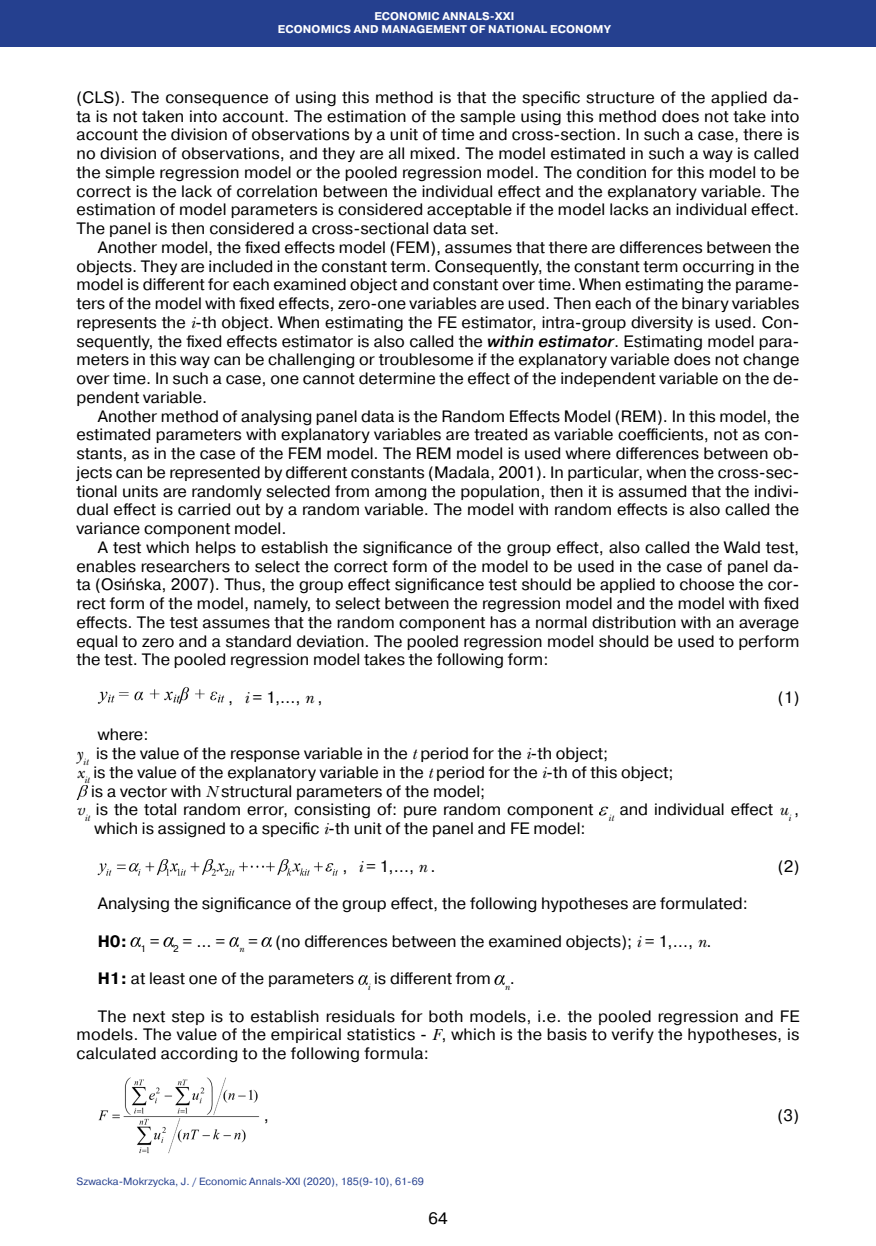
<style>
.page{position:relative;width:876px;height:1246px;background:#fff}
.page>*{position:absolute;margin:0;border:0;box-sizing:border-box;transform-origin:0 0}
.Абзац_2019{font:16.5px/18.8px "Pragmatica";color:#000;text-align:justify}
.Список_2019{font:16.5px/18.8px "Pragmatica";color:#000}
.Посада_2016{font:700 11.25px "Pragmatica";letter-spacing:.01em;color:#fff}
.Нижний_колонтитул_20{font:10.5px "Pragmatica";color:#25408f}
.s1{font-family:"New Baskerville C";font-style:italic}
.s2{font-weight:500;font-style:italic}
.s3{font-weight:700}
</style>
<div class="page">
<div style="left:0;top:0;width:876px;height:47px;background:#25408f"></div>
<img style="left:98px;top:687px;width:126px;height:17px">
<img style="left:77px;top:785px;width:10px;height:15px">
<svg style="left:599px;top:807px;width:9px;height:8px"></svg>
<img style="left:98px;top:859px;width:240px;height:17px">
<svg style="left:131px;top:938px;width:9px;height:8px"></svg>
<svg style="left:164px;top:938px;width:9px;height:8px"></svg>
<svg style="left:229px;top:938px;width:10px;height:8px"></svg>
<svg style="left:262px;top:938px;width:9px;height:8px"></svg>
<svg style="left:358px;top:975px;width:10px;height:9px"></svg>
<svg style="left:495px;top:975px;width:9px;height:9px"></svg>
<img style="left:98px;top:1077px;width:162px;height:77px">
<p class="Посада_2016" style="left:374px;top:9px;width:142px">ECONOMIC ANNALS-XXI</p>
<p class="Посада_2016" style="left:278px;top:22px;width:334px">ECONOMICS AND MANAGEMENT OF NATIONAL ECONOMY</p>
<p class="Абзац_2019" style="left:77px;top:88px;width:724px">(CLS). The consequence of using this method is that the specific structure of the applied da&shy;ta is not taken into account. The estimation of the sample using this method does not take into account the division of observations by a unit of time and cross-section. In such a case, there is no division of observations, and they are all mixed. The model estimated in such a way is called the simple regression model or the pooled regression model. The condition for this model to be correct is the lack of correlation between the individual effect and the explanatory variable. The estimation of model parameters is considered acceptable if the model lacks an individual effect.<br>The panel is then considered a cross-sectional data set.</p>
<p class="Абзац_2019" style="left:77px;top:238px;width:724px;text-align:left;text-indent:21px">Another model, the fixed effects model (FEM), assumes that there are differences between the objects. They are included in the constant term. Consequently, the constant term occurring in the model is different for each examined object and constant over time. When estimating the parame&shy;ters of the model with fixed effects, zero-one variables are used. Then each of the binary variables represents the <span class="s1">i</span>-th object. When estimating the FE estimator, intra-group diversity is used. Con&shy;sequently, the fixed effects estimator is also called the <span class="s2">within estimator</span>. Estimating model para&shy;meters in this way can be challenging or troublesome if the explanatory variable does not change over time. In such a case, one cannot determine the effect of the independent variable on the de&shy;pendent variable.</p>
<p class="Абзац_2019" style="left:77px;top:407px;width:724px;text-align:left;text-indent:21px">Another method of analysing panel data is the Random Effects Model (REM). In this model, the estimated parameters with explanatory variables are treated as variable coefficients, not as con&shy;stants, as in the case of the FEM model. The REM model is used where differences between ob&shy;jects can be represented by different constants (Madala, 2001). In particular, when the cross-sec&shy;tional units are randomly selected from among the population, then it is assumed that the indivi&shy;dual effect is carried out by a random variable. The model with random effects is also called the variance component model.</p>
<p class="Абзац_2019" style="left:77px;top:538px;width:724px;text-indent:21px">A test which helps to establish the significance of the group effect, also called the Wald test, enables researchers to select the correct form of the model to be used in the case of panel da&shy;ta (Osińska, 2007). Thus, the group effect significance test should be applied to choose the cor&shy;rect form of the model, namely, to select between the regression model and the model with fixed effects. The test assumes that the random component has a normal distribution with an average equal to zero and a standard deviation. The pooled regression model should be used to perform the test. The pooled regression model takes the following form:</p>
<p class="Абзац_2019" style="left:228px;top:688px;width:96px">, <span class="s1">i</span> = 1,…, <span class="s1">n</span> ,</p>
<p class="Абзац_2019" style="left:778px;top:688px;width:23px">(1)</p>
<p class="Абзац_2019" style="left:98px;top:726px;width:52px">where:</p>
<p class="Список_2019" style="left:77px;top:744px;width:533px"><span class="s1">y</span><sub>it</sub> is the value of the response variable in the <span class="s1">t</span> period for the <span class="s1">i</span>-th object;</p>
<p class="Список_2019" style="left:77px;top:763px;width:598px"><span class="s1">x</span><sub>it</sub> is the value of the explanatory variable in the <span class="s1">t</span> period for the <span class="s1">i</span>-th of this object;</p>
<p class="Список_2019" style="left:91px;top:782px;width:396px">is a vector with <span class="s1">N</span> structural parameters of the model;</p>
<p class="Список_2019" style="left:95px;top:801px;width:706px;text-indent:-18px"><span class="s1">v</span><sub>it</sub> is the total random error, consisting of: pure random component <sub>it</sub> and individual effect <span class="s1">u</span><sub>i</sub> , which is assigned to a specific <span class="s1">i</span>-th unit of the panel and FE model:</p>
<p class="Абзац_2019" style="left:342px;top:857px;width:95px">, <span class="s1">i</span> = 1,…, <span class="s1">n</span> .</p>
<p class="Абзац_2019" style="left:778px;top:857px;width:23px">(2)</p>
<p class="Абзац_2019" style="left:98px;top:894px;width:651px">Analysing the significance of the group effect, the following hypotheses are formulated:</p>
<p class="Абзац_2019" style="left:98px;top:932px;width:615px"><span class="s3">H0:</span> <sub>1</sub> = <sub>2</sub> = ... = <sub>n</sub> = (no differences between the examined objects); <span class="s1">i</span> = 1,…, <span class="s1">n</span>.</p>
<p class="Абзац_2019" style="left:98px;top:969px;width:419px"><span class="s3">H1:</span> at least one of the parameters <sub>i</sub> is different from <sub>n</sub>.</p>
<p class="Абзац_2019" style="left:77px;top:1007px;width:724px;text-indent:21px">The next step is to establish residuals for both models, i.e. the pooled regression and FE models. The value of the empirical statistics - <span class="s1">F</span>, which is the basis to verify the hypotheses, is calculated according to the following formula:</p>
<p class="Абзац_2019" style="left:264px;top:1107px;width:7px">,</p>
<p class="Абзац_2019" style="left:777px;top:1107px;width:23px">(3)</p>
<p class="Нижний_колонтитул_20" style="left:77px;top:1174px;width:349px">Szwacka-Mokrzycka, J. / Economic Annals-XXI (2020), 185(9-10), 61-69</p>
<p class="Абзац_2019" style="left:428px;top:1210px;width:21px">64</p>
</div>
